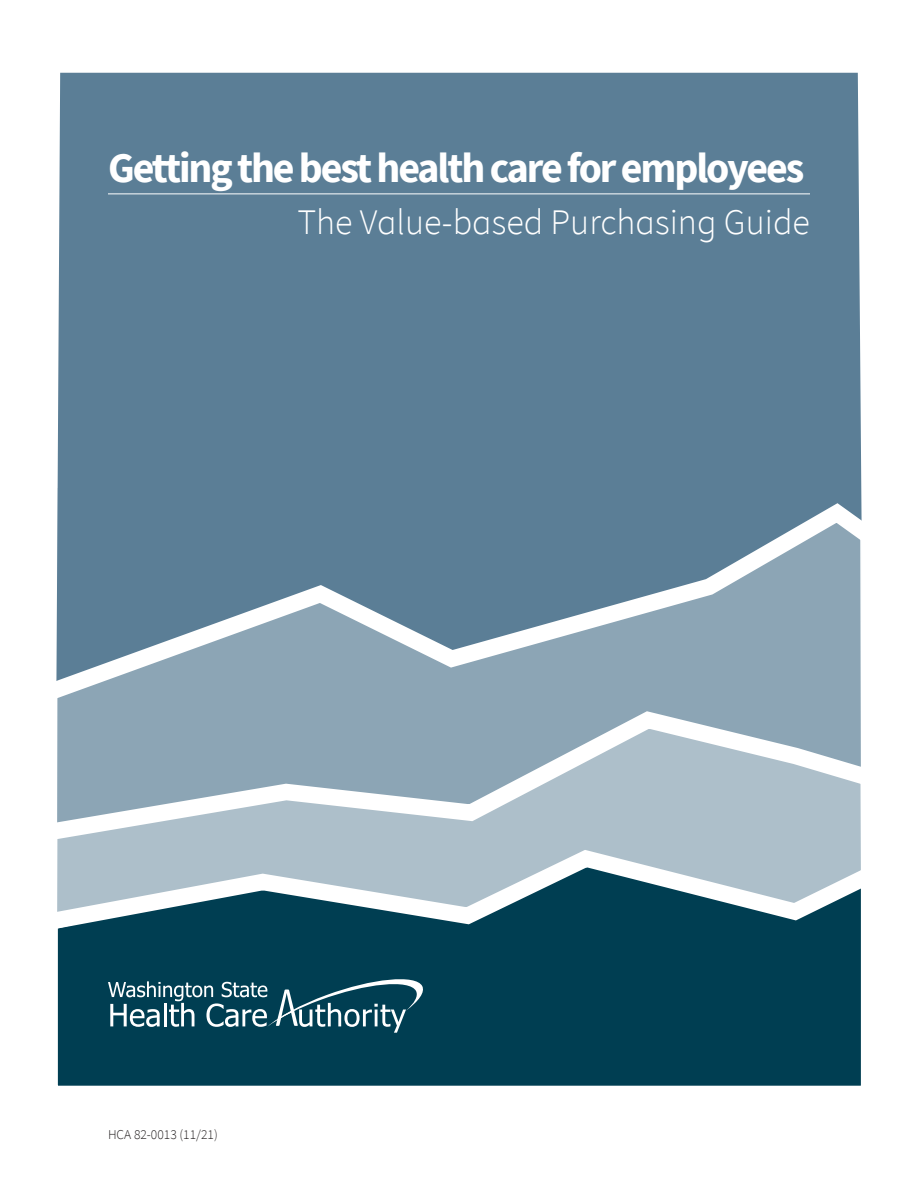
<style>
.page{position:relative;width:918px;height:1188px;background:#fff}
.page>*{position:absolute;margin:0;border:0;box-sizing:border-box;transform-origin:0 0}
.t1{font:700 42px "Source Sans Pro";letter-spacing:-.05em;color:#fff}
.t2{font:300 36px "Source Sans Pro";color:#fff}
.t3{font:300 13.5px "Source Sans Pro";color:#231f20}
</style>
<div class="page">
<div style="left:56px;top:846px;width:806px;height:241px;background:#003e52;border:2px solid #fff"></div>
<div style="left:57px;top:72px;width:805px;height:421px;background:#5b7e96"></div>
<hr style="left:108px;top:194px;width:702px;height:1px;background:#fff">
<svg style="left:56px;top:493px;width:806px;height:209px"></svg>
<svg style="left:57px;top:702px;width:804px;height:127px"></svg>
<svg style="left:56px;top:829px;width:806px;height:114px"></svg>
<svg style="left:108px;top:979px;width:315px;height:54px"></svg>
<p class="t1" style="left:108px;top:139px;width:698px">Getting the best health care for employees</p>
<p class="t2" style="left:297px;top:200px;width:514px">The Value-based Purchasing Guide</p>
<p class="t3" style="left:108px;top:1126px;width:111px">HCA 82-0013 (11/21)</p>
</div>
